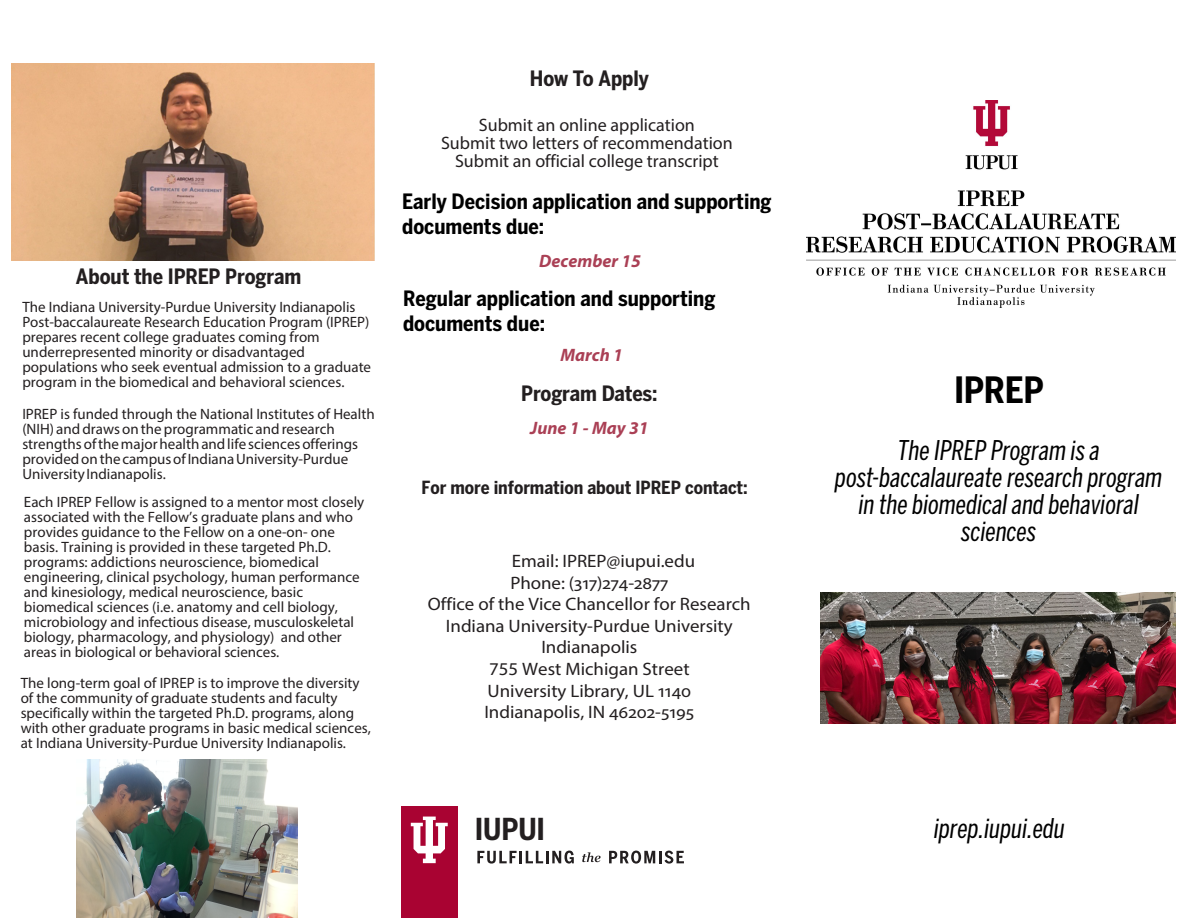
<style>
.page{position:relative;width:1188px;height:918px;background:#fff}
.page>*{position:absolute;margin:0;border:0;box-sizing:border-box;transform-origin:0 0}
.t1{font:700 36px "Benton Sans Cond";letter-spacing:-.015em;color:#000}
.t2{font:700 30px "Benton Sans Cond";letter-spacing:-.005em;color:#231f20}
.t3{font:italic 27px/27px "Benton Sans Comp";color:#000;text-align:center}
.t4{font:700 21px/25.2px "Benton Sans Cond";color:#000}
.t5{font:700 21px "Benton Sans Cond";letter-spacing:-.01em;color:#231f20}
.t6{font:18px "Myriad Pro";color:#231f20;scale:1.05 1}
.t7{font:18px/18px "Myriad Pro";color:#231f20;text-align:center}
.t8{font:700 18px "Benton Sans Cond";color:#231f20}
.t9{font:italic 700 18px "Myriad Pro";color:#aa4055}
.t10{font:15px/15px "Myriad Pro";color:#231f20}
</style>
<div class="page">
<img style="left:11px;top:64px;width:364px;height:196px">
<img style="left:807px;top:100px;width:368px;height:208px">
<img style="left:820px;top:593px;width:356px;height:130px">
<div style="left:401px;top:807px;width:57px;height:111px;background:#a90332"></div>
<svg style="left:477px;top:851px;width:97px;height:13px"></svg>
<svg style="left:582px;top:852px;width:19px;height:10px"></svg>
<svg style="left:609px;top:851px;width:75px;height:13px"></svg>
<svg style="left:411px;top:817px;width:37px;height:46px"></svg>
<img style="left:76px;top:759px;width:221px;height:158px">
<h1 class="t5" style="left:76px;top:263px;width:227px">About the IPREP Program</h1>
<p class="t10" style="left:22px;top:300px;width:350px">The Indiana University-Purdue University Indianapolis Post-baccalaureate Research Education Program (IPREP) prepares recent college graduates coming from underrepresented minority or disadvantaged populations who seek eventual admission to a graduate program in the biomedical and behavioral sciences.</p>
<p class="t10" style="left:22px;top:406px;width:354px">IPREP is funded through the National Institutes of Health (NIH) and draws on the programmatic and research strengths of the major health and life sciences offerings provided on the campus of Indiana University-Purdue University Indianapolis.</p>
<p class="t10" style="left:24px;top:495px;width:342px">Each IPREP Fellow is assigned to a mentor most closely associated with the Fellow’s graduate plans and who provides guidance to the Fellow on a one-on- one basis. Training is provided in these targeted Ph.D. programs: addictions neuroscience, biomedical engineering, clinical psychology, human performance and kinesiology, medical neuroscience, basic biomedical sciences (i.e. anatomy and cell biology, microbiology and infectious disease, musculoskeletal biology, pharmacology, and physiology) and other areas in biological or behavioral sciences.</p>
<p class="t10" style="left:21px;top:675px;width:352px">The long-term goal of IPREP is to improve the diversity of the community of graduate students and faculty specifically within the targeted Ph.D. programs, along with other graduate programs in basic medical sciences, at Indiana University-Purdue University Indianapolis.</p>
<p class="t5" style="left:530px;top:66px;width:121px">How To Apply</p>
<p class="t7" style="left:441px;top:116px;width:293px">Submit an online application<br>Submit two letters of recommendation<br>Submit an official college transcript</p>
<p class="t4" style="left:402px;top:189px;width:371px">Early Decision application and supporting documents due:</p>
<p class="t9" style="left:539px;top:249px;width:103px">December 15</p>
<p class="t4" style="left:403px;top:286px;width:314px">Regular application and supporting documents due:</p>
<p class="t9" style="left:560px;top:343px;width:64px">March 1</p>
<p class="t5" style="left:521px;top:381px;width:138px">Program Dates:</p>
<p class="t9" style="left:530px;top:416px;width:120px">June 1 - May 31</p>
<p class="t8" style="left:422px;top:476px;width:328px">For more information about IPREP contact:</p>
<p class="t6" style="left:512px;top:550px;width:176px">Email: IPREP@iupui.edu</p>
<p class="t6" style="left:510px;top:572px;width:152px">Phone: (317)274-2877</p>
<p class="t6" style="left:428px;top:593px;width:309px">Office of the Vice Chancellor for Research</p>
<p class="t6" style="left:446px;top:615px;width:275px">Indiana University-Purdue University</p>
<p class="t6" style="left:541px;top:636px;width:93px">Indianapolis</p>
<p class="t6" style="left:489px;top:658px;width:192px">755 West Michigan Street</p>
<p class="t6" style="left:488px;top:680px;width:195px">University Library, UL 1140</p>
<p class="t6" style="left:484px;top:701px;width:201px">Indianapolis, IN 46202-5195</p>
<h1 class="t1" style="left:954px;top:367px;width:91px">IPREP</h1>
<h2 class="t3" style="left:835px;top:436px;width:329px">The IPREP Program is a post-baccalaureate research program in the biomedical and behavioral sciences</h2>
<p class="t2" style="left:475px;top:810px;width:72px">IUPUI</p>
<h2 class="t3" style="left:934px;top:814px;width:132px">iprep.iupui.edu</h2>
</div>
